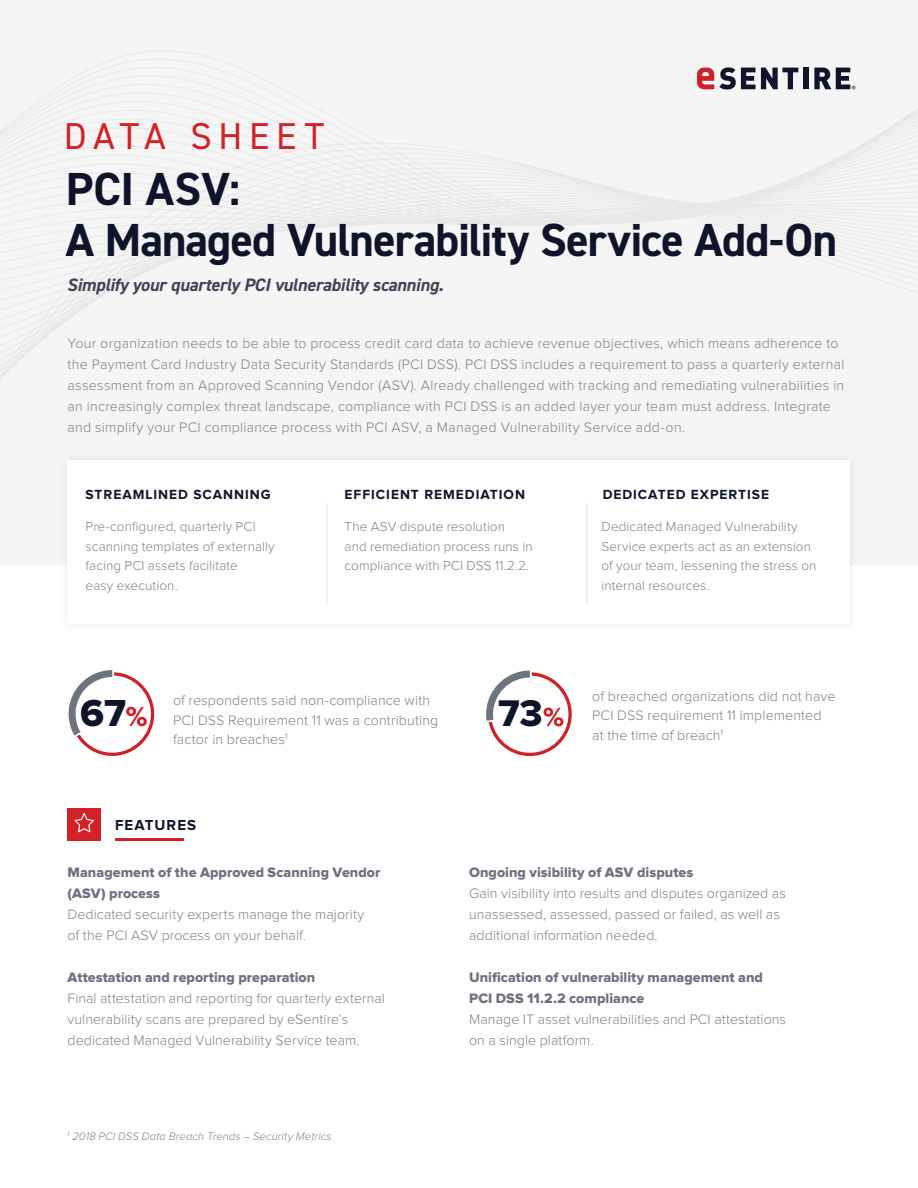
<style>
.page{position:relative;width:918px;height:1188px;background:#fff}
.page>*{position:absolute;margin:0;border:0;box-sizing:border-box;transform-origin:0 0}
.t1{font:700 46.5px/51px "DIN2014";letter-spacing:-.02em;color:#0e152b}
.Small_Headers{font:39px "Proxima Nova Extrabld";color:#0e152b}
.Small_Headers-2{font:38.4px "Proxima Nova Extrabld";color:#0e152b}
.t2{font:37.5px "DIN2014";letter-spacing:.18em;color:#d22127}
.t3{font:italic 700 18px "DIN2014";letter-spacing:-.01em;color:#3e4355}
.Small_Headers-3{font:700 15px "Proxima Nova";letter-spacing:.07em;color:#0e152b}
.Proxima_Body{font:300 14.25px/21px "Proxima Nova";letter-spacing:.01em;color:#808080}
.Proxima_Body-2{font:14.25px/21px "Proxima Nova Extrabld";letter-spacing:.005em;color:#6e727f}
.Small_Headers-4{font:700 13.8px "Proxima Nova";letter-spacing:.07em;color:#0e152b}
.Proxima_Body-3{font:300 13.5px/19.5px "Proxima Nova";letter-spacing:.005em;color:#808080}
.t4{font:italic 300 11.25px "Proxima Nova";letter-spacing:.01em;color:#808080}
</style>
<div class="page">
<div style="left:0;top:0;width:918px;height:565px;background:#f5f5f5"></div>
<svg style="left:0;top:51px;width:918px;height:328px"></svg>
<svg style="left:761px;top:68px;width:37px;height:21px"></svg>
<div style="left:803px;top:68px;width:5px;height:21px;background:#0f162c"></div>
<svg style="left:697px;top:67px;width:58px;height:23px"></svg>
<svg style="left:814px;top:68px;width:41px;height:21px"></svg>
<div style="left:59px;top:452px;width:800px;height:181px;background:#f5f5f5"></div>
<div style="left:68px;top:461px;width:782px;height:163px;background:#fff"></div>
<hr style="left:327px;top:503px;width:1px;height:101px;background:#e6e6e6">
<hr style="left:586px;top:503px;width:1px;height:101px;background:#e6e6e6">
<svg style="left:68px;top:670px;width:86px;height:86px"></svg>
<svg style="left:486px;top:670px;width:86px;height:86px"></svg>
<hr style="left:115px;top:838px;width:68px;height:2px;background:#d22127">
<div style="left:68px;top:808px;width:33px;height:32px;background:#d22127"></div>
<svg style="left:74px;top:813px;width:20px;height:20px"></svg>
<p class="t2" style="left:64px;top:112px;width:262px">DATA SHEET</p>
<p class="t1" style="left:66px;top:163px;width:773px">PCI ASV:<br>A Managed Vulnerability Service Add-On</p>
<p class="t3" style="left:67px;top:273px;width:378px">Simplify your quarterly PCI vulnerability scanning.</p>
<p class="Proxima_Body" style="left:68px;top:334px;width:778px">Your organization needs to be able to process credit card data to achieve revenue objectives, which means adherence to the Payment Card Industry Data Security Standards (PCI DSS). PCI DSS includes a requirement to pass a quarterly external assessment from an Approved Scanning Vendor (ASV). Already challenged with tracking and remediating vulnerabilities in an increasingly complex threat landscape, compliance with PCI DSS is an added layer your team must address. Integrate and simplify your PCI compliance process with PCI ASV, a Managed Vulnerability Service add-on.</p>
<p class="Small_Headers-4" style="left:86px;top:487px;width:187px">STREAMLINED SCANNING</p>
<p class="Proxima_Body-3" style="left:86px;top:517px;width:191px">Pre-configured, quarterly PCI scanning templates of externally facing PCI assets facilitate<br>easy execution.</p>
<p class="Small_Headers-4" style="left:345px;top:486px;width:182px">EFFICIENT REMEDIATION</p>
<p class="Proxima_Body-3" style="left:345px;top:517px;width:190px">The ASV dispute resolution<br>and remediation process runs in compliance with PCI DSS 11.2.2.</p>
<p class="Proxima_Body-3" style="left:602px;top:517px;width:216px">Dedicated Managed Vulnerability<br>Service experts act as an extension of your team, lessening the stress on internal resources.</p>
<p class="Small_Headers-4" style="left:603px;top:486px;width:168px">DEDICATED EXPERTISE</p>
<p class="Proxima_Body" style="left:173px;top:691px;width:267px;line-height:19.5px">of respondents said non-compliance with<br>PCI DSS Requirement 11 was a contributing factor in breaches<sup>1</sup></p>
<p class="Small_Headers" style="left:80px;top:691px;width:47px">67</p>
<p class="Small_Headers-2" style="left:498px;top:691px;width:46px">73</p>
<p class="Proxima_Body" style="left:592px;top:687px;width:245px;line-height:19.5px">of breached organizations did not have<br>PCI DSS requirement 11 implemented at the time of breach<sup>1</sup></p>
<p class="Small_Headers-3" style="left:115px;top:817px;width:83px">FEATURES</p>
<p class="Proxima_Body-2" style="left:68px;top:862px;width:314px">Management of the Approved Scanning Vendor (ASV) process</p>
<p class="Proxima_Body" style="left:68px;top:904px;width:298px">Dedicated security experts manage the majority of the PCI ASV process on your behalf.</p>
<p class="Proxima_Body-2" style="left:68px;top:967px;width:249px">Attestation and reporting preparation</p>
<p class="Proxima_Body" style="left:68px;top:988px;width:319px">Final attestation and reporting for quarterly external vulnerability scans are prepared by eSentire’s dedicated Managed Vulnerability Service team.</p>
<p class="t4" style="left:68px;top:1130px;width:266px"><sup>1</sup> 2018 PCI DSS Data Breach Trends – Security Metrics</p>
<p class="Proxima_Body-2" style="left:469px;top:862px;width:226px">Ongoing visibility of ASV disputes</p>
<p class="Proxima_Body" style="left:469px;top:883px;width:318px">Gain visibility into results and disputes organized as unassessed, assessed, passed or failed, as well as additional information needed.</p>
<p class="Proxima_Body-2" style="left:469px;top:967px;width:295px">Unification of vulnerability management and<br>PCI DSS 11.2.2 compliance</p>
<p class="Proxima_Body" style="left:469px;top:1009px;width:319px">Manage IT asset vulnerabilities and PCI attestations on a single platform.</p>
</div>
